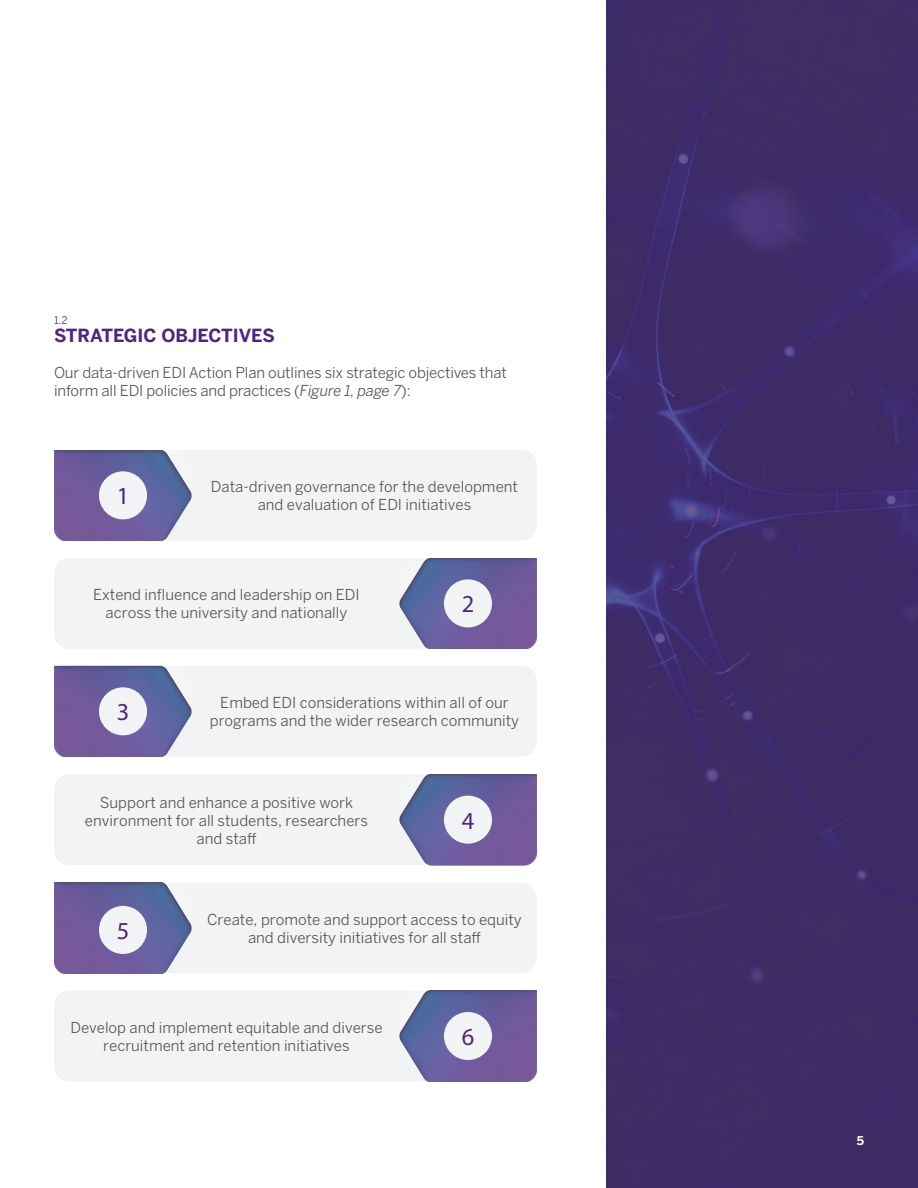
<style>
.page{position:relative;width:918px;height:1188px;background:#fff}
.page>*{position:absolute;margin:0;border:0;box-sizing:border-box;transform-origin:0 0}
.Headline_1{font:24.45px "Myriad Pro";color:#4e2582}
.Subsections{font:700 18px "Benton Sans";color:#4e2582}
.t1{font:15px/18px "Benton Sans";color:#575659;text-align:center}
.t2{font:700 12px "Benton Sans";color:#fff}
.Section_Numbers{font:10.5px "Benton Sans";color:#4e2582}
.s1{font-style:italic}
</style>
<div class="page">
<img style="left:606px;top:0;width:312px;height:1188px">
<div style="left:54px;top:991px;width:345px;height:90px;background:#f2f3f4"></div>
<div style="left:54px;top:775px;width:345px;height:90px;background:#f2f3f4"></div>
<div style="left:192px;top:666px;width:345px;height:90px;background:#f2f3f4"></div>
<div style="left:192px;top:883px;width:345px;height:90px;background:#f2f3f4"></div>
<div style="left:54px;top:558px;width:345px;height:91px;background:#f2f3f4"></div>
<div style="left:192px;top:450px;width:345px;height:90px;background:#f2f3f4"></div>
<img style="left:54px;top:450px;width:138px;height:91px">
<img style="left:54px;top:666px;width:138px;height:91px">
<img style="left:54px;top:883px;width:138px;height:90px">
<img style="left:399px;top:558px;width:138px;height:91px">
<img style="left:399px;top:774px;width:138px;height:91px">
<img style="left:399px;top:991px;width:138px;height:90px">
<div style="left:99px;top:471px;width:48px;height:48px;background:#f2f3f4;border-radius:50%"></div>
<div style="left:444px;top:579px;width:48px;height:48px;background:#f2f3f4;border-radius:50%"></div>
<div style="left:444px;top:796px;width:48px;height:48px;background:#f2f3f4;border-radius:50%"></div>
<div style="left:444px;top:1012px;width:48px;height:48px;background:#f2f3f4;border-radius:50%"></div>
<div style="left:99px;top:687px;width:48px;height:48px;background:#f2f3f4;border-radius:50%"></div>
<div style="left:99px;top:906px;width:48px;height:48px;background:#f2f3f4;border-radius:50%"></div>
<p class="Section_Numbers" style="left:54px;top:314px;width:15px">1.2</p>
<p class="Subsections" style="left:54px;top:325px;width:222px">STRATEGIC OBJECTIVES</p>
<p class="t1" style="left:54px;top:363px;width:454px;text-align:left">Our data-driven EDI Action Plan outlines six strategic objectives that inform all EDI policies and practices (<span class="s1">Figure 1, page 7</span>):</p>
<p class="Headline_1" style="left:117px;top:481px;width:14px">1</p>
<p class="t1" style="left:211px;top:478px;width:309px">Data-driven governance for the development and evaluation of EDI initiatives</p>
<p class="t1" style="left:93px;top:586px;width:268px">Extend influence and leadership on EDI across the university and nationally</p>
<p class="Headline_1" style="left:462px;top:589px;width:14px">2</p>
<p class="Headline_1" style="left:117px;top:697px;width:14px">3</p>
<p class="t1" style="left:210px;top:694px;width:311px">Embed EDI considerations within all of our programs and the wider research community</p>
<p class="t1" style="left:85px;top:793px;width:285px">Support and enhance a positive work environment for all students, researchers and staff</p>
<p class="Headline_1" style="left:462px;top:805px;width:14px">4</p>
<p class="Headline_1" style="left:117px;top:916px;width:14px">5</p>
<p class="t1" style="left:207px;top:910px;width:316px">Create, promote and support access to equity and diversity initiatives for all staff</p>
<p class="t1" style="left:70px;top:1018px;width:314px">Develop and implement equitable and diverse recruitment and retention initiatives</p>
<p class="Headline_1" style="left:462px;top:1022px;width:14px">6</p>
<p class="t2" style="left:857px;top:1133px;width:9px">5</p>
</div>
